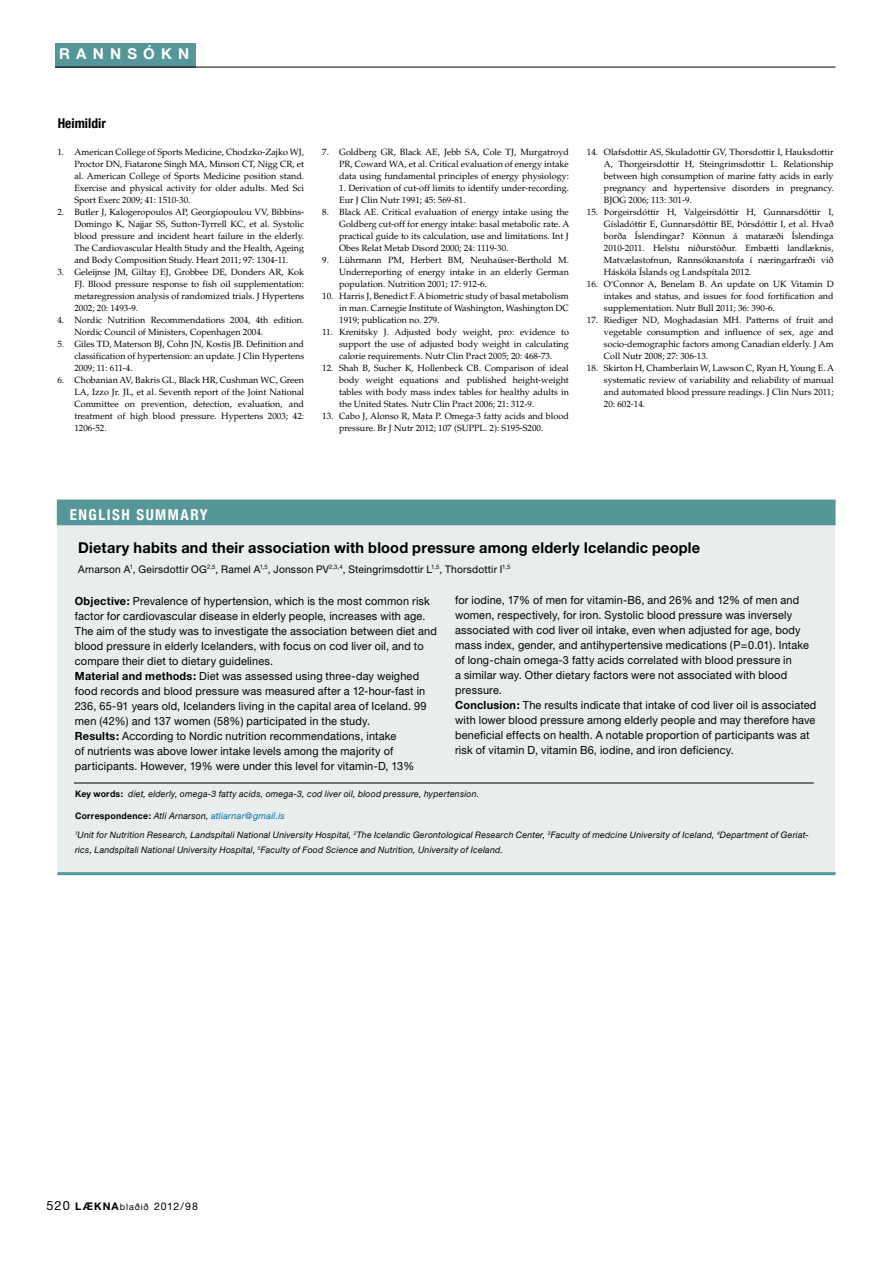
<style>
.page{position:relative;width:893px;height:1263px;background:#fff}
.page>*{position:absolute;margin:0;border:0;box-sizing:border-box;transform-origin:0 0}
.t1{font:700 15px "Helvetica Neue";letter-spacing:.015em;color:#000}
.t2{font:700 condensed 15px "Helvetica Neue";letter-spacing:.1em;color:#fff}
.t3{font:700 15px "Helvetica Neue";color:#fff}
.t4{font:700 condensed 13.5px "Helvetica Neue";color:#000}
.t5{font:11.25px/15px "Helvetica Neue";letter-spacing:.015em;color:#000}
.t6{font:10.5px "Helvetica Neue";letter-spacing:.02em;color:#000}
.t7{font:9px/12px "Palatino";color:#000;text-align:justify}
.t8{font:italic 9px/19.2px "Helvetica Neue";letter-spacing:.025em;color:#000}
.s1{font-weight:700}
.s2{font-weight:700;font-style:normal}
.s3{color:#006eab}
.s4{font-size:12.75px}
.s5{font-size:9px}
</style>
<div class="page">
<div style="left:57px;top:525px;width:778px;height:350px;background:#e8eded"></div>
<hr style="left:57px;top:872px;width:779px;height:3px;background:#559698">
<div style="left:58px;top:500px;width:777px;height:24px;background:#559698"></div>
<div style="left:57px;top:500px;width:779px;height:25px;border:2px solid #559698"></div>
<hr style="left:74px;top:783px;width:740px;height:1px;background:#000">
<div style="left:55px;top:43px;width:141px;height:25px;background:#559698"></div>
<hr style="left:55px;top:67px;width:781px;height:1px;background:#000">
<h1 class="t3" style="left:59px;top:44px;width:33px">R ANN</h1>
<h1 class="t3" style="left:127px;top:44px;width:48px">SÓKN</h1>
<h2 class="t4" style="left:58px;top:116px;width:50px">Heimildir</h2>
<p class="t7" style="left:74px;top:146px;width:231px;text-indent:-17px">1. American College of Sports Medicine, Chodzko-Zajko WJ, Proctor DN, Fiatarone Singh MA, Minson CT, Nigg CR, et al. American College of Sports Medicine position stand.<br>Exercise and physical activity for older adults. Med Sci Sport Exerc 2009; 41: 1510-30.</p>
<p class="t7" style="left:74px;top:206px;width:231px;text-indent:-17px">2. Butler J, Kalogeropoulos AP, Georgiopoulou VV, Bibbins-Domingo K, Najjar SS, Sutton-Tyrrell KC, et al. Systolic blood pressure and incident heart failure in the elderly.<br>The Cardiovascular Health Study and the Health, Ageing and Body Composition Study. Heart 2011; 97: 1304-11.</p>
<p class="t7" style="left:74px;top:266px;width:231px;text-indent:-17px">3. Geleijnse JM, Giltay EJ, Grobbee DE, Donders AR, Kok FJ. Blood pressure response to fish oil supplementation: metaregression analysis of randomized trials. J Hypertens 2002; 20: 1493-9.</p>
<p class="t7" style="left:74px;top:314px;width:231px;text-indent:-17px">4. Nordic Nutrition Recommendations 2004, 4th edition.<br>Nordic Council of Ministers, Copenhagen 2004.</p>
<p class="t7" style="left:74px;top:338px;width:231px;text-indent:-17px">5. Giles TD, Materson BJ, Cohn JN, Kostis JB. Definition and classification of hypertension: an update. J Clin Hypertens 2009; 11: 611-4.</p>
<p class="t7" style="left:74px;top:374px;width:231px;text-indent:-17px">6. Chobanian AV, Bakris GL, Black HR, Cushman WC, Green LA, Izzo Jr. JL, et al. Seventh report of the Joint National Committee on prevention, detection, evaluation, and treatment of high blood pressure. Hypertens 2003; 42:<br>1206-52.</p>
<p class="t7" style="left:339px;top:146px;width:231px;text-indent:-17px">7. Goldberg GR, Black AE, Jebb SA, Cole TJ, Murgatroyd PR, Coward WA, et al. Critical evaluation of energy intake data using fundamental principles of energy physiology:</p>
<p class="t7" style="left:339px;top:182px;width:231px">1. Derivation of cut-off limits to identify under-recording.<br>Eur J Clin Nutr 1991; 45: 569-81.</p>
<p class="t7" style="left:339px;top:206px;width:232px;text-indent:-17px">8. Black AE. Critical evaluation of energy intake using the Goldberg cut-off for energy intake: basal metabolic rate. A practical guide to its calculation, use and limitations. Int J Obes Relat Metab Disord 2000; 24: 1119-30.</p>
<p class="t7" style="left:339px;top:254px;width:231px;text-indent:-17px">9. Lührmann PM, Herbert BM, Neuhaüser-Berthold M.<br>Underreporting of energy intake in an elderly German population. Nutrition 2001; 17: 912-6.</p>
<p class="t7" style="left:339px;top:290px;width:231px;text-indent:-17px">10. Harris J, Benedict F. A biometric study of basal metabolism in man. Carnegie Institute of Washington, Washington DC 1919; publication no. 279.</p>
<p class="t7" style="left:339px;top:326px;width:231px;text-indent:-17px">11. Krenitsky J. Adjusted body weight, pro: evidence to support the use of adjusted body weight in calculating calorie requirements. Nutr Clin Pract 2005; 20: 468-73.</p>
<p class="t7" style="left:339px;top:362px;width:231px;text-indent:-17px">12. Shah B, Sucher K, Hollenbeck CB. Comparison of ideal body weight equations and published height-weight tables with body mass index tables for healthy adults in the United States. Nutr Clin Pract 2006; 21: 312-9.</p>
<p class="t7" style="left:339px;top:410px;width:231px;text-indent:-17px">13. Cabo J, Alonso R, Mata P. Omega-3 fatty acids and blood pressure. Br J Nutr 2012; 107 (SUPPL. 2): S195-S200.</p>
<p class="t7" style="left:604px;top:146px;width:231px;text-indent:-17px">14. Olafsdottir AS, Skuladottir GV, Thorsdottir I, Hauksdottir A, Thorgeirsdottir H, Steingrimsdottir L. Relationship between high consumption of marine fatty acids in early pregnancy and hypertensive disorders in pregnancy.<br>BJOG 2006; 113: 301-9.</p>
<p class="t7" style="left:604px;top:206px;width:231px;text-indent:-17px">15. Þorgeirsdóttir H, Valgeirsdóttir H, Gunnarsdóttir I, Gísladóttir E, Gunnarsdóttir BE, Þórsdóttir I, et al. Hvað borða Íslendingar? Könnun á mataræði Íslendinga 2010-2011. Helstu niðurstöður. Embætti landlæknis, Matvælastofnun, Rannsóknarstofa í næringarfræði við Háskóla Íslands og Landspítala 2012.</p>
<p class="t7" style="left:604px;top:278px;width:231px;text-indent:-17px">16. O‘Connor A, Benelam B. An update on UK Vitamin D intakes and status, and issues for food fortification and supplementation. Nutr Bull 2011; 36: 390-6.</p>
<p class="t7" style="left:604px;top:314px;width:231px;text-indent:-17px">17. Riediger ND, Moghadasian MH. Patterns of fruit and vegetable consumption and influence of sex, age and socio-demographic factors among Canadian elderly. J Am Coll Nutr 2008; 27: 306-13.</p>
<p class="t7" style="left:604px;top:362px;width:232px;text-indent:-17px">18. Skirton H, Chamberlain W, Lawson C, Ryan H, Young E. A systematic review of variability and reliability of manual and automated blood pressure readings. J Clin Nurs 2011; 20: 602-14.</p>
<h1 class="t2" style="left:70px;top:505px;width:139px">ENGLISH SUMMARY</h1>
<h1 class="t1" style="left:78px;top:539px;width:624px">Dietary habits and their association with blood pressure among elderly Icelandic people</h1>
<p class="t6" style="left:78px;top:563px;width:434px">Arnarson A<sup>1</sup>, Geirsdottir OG<sup>2,5</sup>, Ramel A<sup>1,5</sup>, Jonsson PV<sup>2,3,4</sup>, Steingrimsdottir L<sup>1,5</sup>, Thorsdottir I<sup>1,5</sup></p>
<p class="t5" style="left:75px;top:593px;width:364px"><span class="s1">Objective:</span> Prevalence of hypertension, which is the most common risk factor for cardiovascular disease in elderly people, increases with age.<br>The aim of the study was to investigate the association between diet and blood pressure in elderly Icelanders, with focus on cod liver oil, and to compare their diet to dietary guidelines.<br><span class="s1">Material and methods:</span> Diet was assessed using three-day weighed food records and blood pressure was measured after a 12-hour-fast in 236, 65-91 years old, Icelanders living in the capital area of Iceland. 99 men (42%) and 137 women (58%) participated in the study.<br><span class="s1">Results:</span> According to Nordic nutrition recommendations, intake<br>of nutrients was above lower intake levels among the majority of participants. However, 19% were under this level for vitamin-D, 13%</p>
<p class="t5" style="left:455px;top:593px;width:363px">for iodine, 17% of men for vitamin-B6, and 26% and 12% of men and women, respectively, for iron. Systolic blood pressure was inversely associated with cod liver oil intake, even when adjusted for age, body mass index, gender, and antihypertensive medications (P=0.01). Intake of long-chain omega-3 fatty acids correlated with blood pressure in<br>a similar way. Other dietary factors were not associated with blood pressure.<br><span class="s1">Conclusion:</span> The results indicate that intake of cod liver oil is associated with lower blood pressure among elderly people and may therefore have beneficial effects on health. A notable proportion of participants was at risk of vitamin D, vitamin B6, iodine, and iron deficiency.</p>
<p class="t8" style="left:75px;top:784px;width:406px"><span class="s2">Key words:</span> diet, elderly, omega-3 fatty acids, omega-3, cod liver oil, blood pressure, hypertension.</p>
<p class="t8" style="left:75px;top:806px;width:735px"><span class="s2">Correspondence:</span> Atli Arnarson, <span class="s3">atliarnar@gmail.is<br></span><sup>1</sup>Unit for Nutrition Research, Landspítali National University Hospital, <sup>2</sup>The Icelandic Gerontological Research Center, <sup>3</sup>Faculty of medcine University of Iceland, <sup>4</sup>Department of Geriat-</p>
<p class="t8" style="left:75px;top:840px;width:429px">rics, Landspítali National University Hospital, <sup>5</sup>Faculty of Food Science and Nutrition, University of Iceland.</p>
<p class="t6" style="left:47px;top:1200px;width:153px"><span class="s4">520</span> <span class="s1">LÆKNA</span><span class="s5">blaðið</span> 2012/98</p>
</div>
